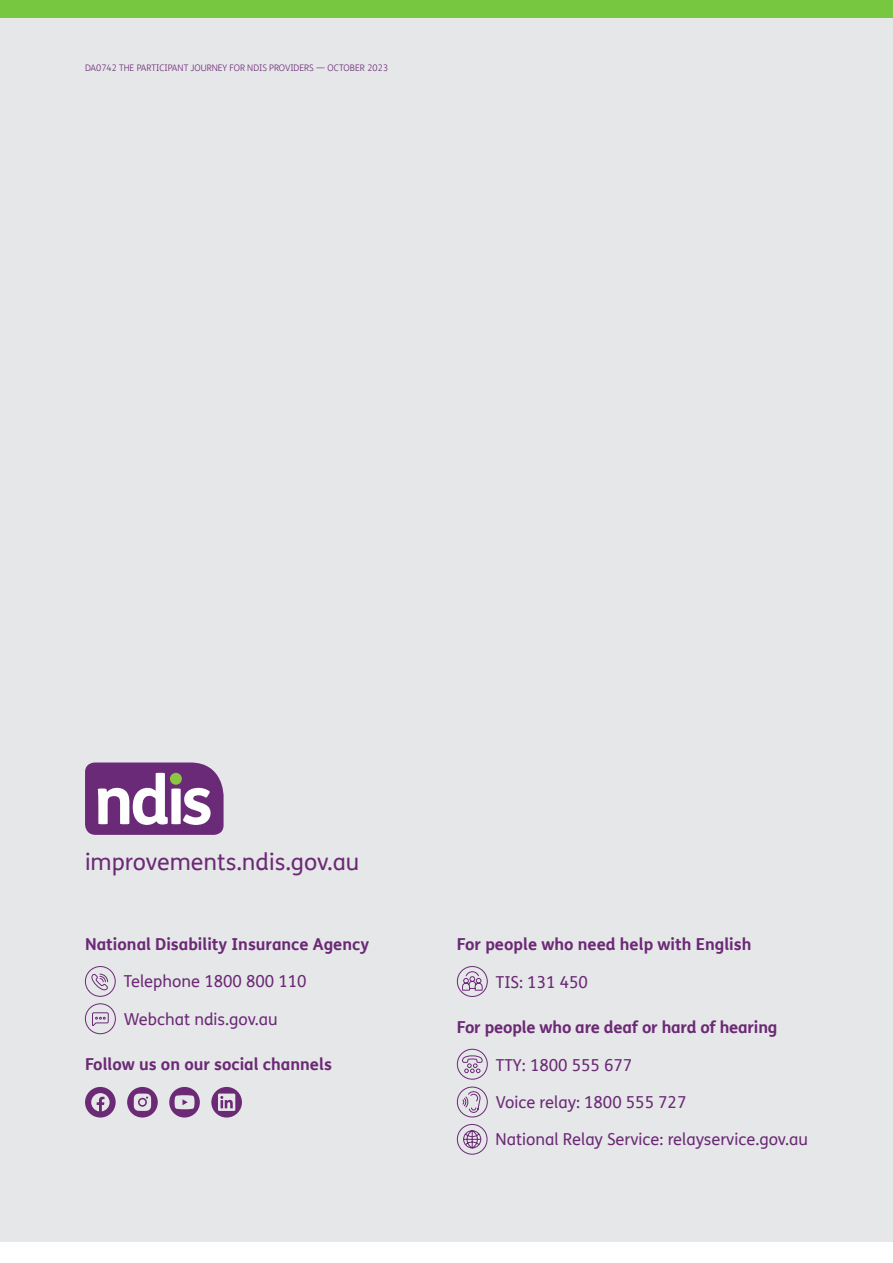
<style>
.page{position:relative;width:893px;height:1263px;background:#fff}
.page>*{position:absolute;margin:0;border:0;box-sizing:border-box;transform-origin:0 0}
.t1{font:23.25px "FS Me Pro";color:#6b2976}
.t2{font:700 16.5px "FS Me Pro";color:#6b2976}
.t3{font:16.5px "FS Me Pro";color:#6b2976}
.Body{font:300 9px "FS Me Pro";color:#6b2976}
</style>
<div class="page">
<div style="left:0;top:0;width:893px;height:1242px;background:#e6e7e8"></div>
<div style="left:0;top:0;width:893px;height:17px;background:#78c740"></div>
<div style="left:85px;top:966px;width:31px;height:31px;border:1px solid #6b2976;border-radius:50%"></div>
<svg style="left:91px;top:973px;width:18px;height:17px"></svg>
<div style="left:85px;top:1003px;width:31px;height:31px;border:1px solid #6b2976;border-radius:50%"></div>
<svg style="left:92px;top:1012px;width:17px;height:14px"></svg>
<div style="left:457px;top:966px;width:31px;height:31px;border:1px solid #6b2976;border-radius:50%"></div>
<svg style="left:462px;top:971px;width:21px;height:20px"></svg>
<div style="left:457px;top:1049px;width:31px;height:30px;border:1px solid #6b2976;border-radius:50%"></div>
<svg style="left:462px;top:1055px;width:21px;height:18px"></svg>
<div style="left:457px;top:1087px;width:31px;height:30px;border:1px solid #6b2976;border-radius:50%"></div>
<svg style="left:462px;top:1091px;width:18px;height:26px"></svg>
<div style="left:457px;top:1124px;width:30px;height:30px;border:1px solid #6b2976;border-radius:50%"></div>
<svg style="left:463px;top:1130px;width:19px;height:19px"></svg>
<div style="left:85px;top:1087px;width:31px;height:30px;background:#6b2976;border-radius:50%"></div>
<svg style="left:91px;top:1093px;width:19px;height:18px"></svg>
<div style="left:127px;top:1087px;width:31px;height:30px;background:#6b2976;border-radius:50%"></div>
<svg style="left:134px;top:1093px;width:17px;height:18px"></svg>
<div style="left:169px;top:1087px;width:31px;height:30px;background:#6b2976;border-radius:50%"></div>
<svg style="left:175px;top:1095px;width:20px;height:14px"></svg>
<div style="left:211px;top:1087px;width:31px;height:30px;background:#6b2976;border-radius:50%"></div>
<svg style="left:218px;top:1093px;width:17px;height:18px"></svg>
<svg style="left:85px;top:762px;width:139px;height:73px"></svg>
<div style="left:170px;top:773px;width:12px;height:12px;background:#8ac641;border-radius:50%"></div>
<p class="Body" style="left:85px;top:61px;width:305px">DA0742 THE PARTICIPANT JOURNEY FOR NDIS PROVIDERS — OCTOBER 2023</p>
<p class="t1" style="left:85px;top:845px;width:276px">improvements.ndis.gov.au</p>
<p class="t2" style="left:85px;top:931px;width:286px">National Disability Insurance Agency</p>
<p class="t3" style="left:124px;top:970px;width:184px">Telephone 1800 800 110</p>
<p class="t3" style="left:124px;top:1007px;width:155px">Webchat ndis.gov.au</p>
<p class="t2" style="left:85px;top:1051px;width:248px">Follow us on our social channels</p>
<p class="t2" style="left:457px;top:931px;width:296px">For people who need help with English</p>
<p class="t3" style="left:496px;top:970px;width:93px">TIS: 131 450</p>
<p class="t2" style="left:457px;top:1014px;width:322px">For people who are deaf or hard of hearing</p>
<p class="t3" style="left:496px;top:1053px;width:138px">TTY: 1800 555 677</p>
<p class="t3" style="left:496px;top:1091px;width:192px">Voice relay: 1800 555 727</p>
<p class="t3" style="left:496px;top:1128px;width:314px">National Relay Service: relayservice.gov.au</p>
</div>
